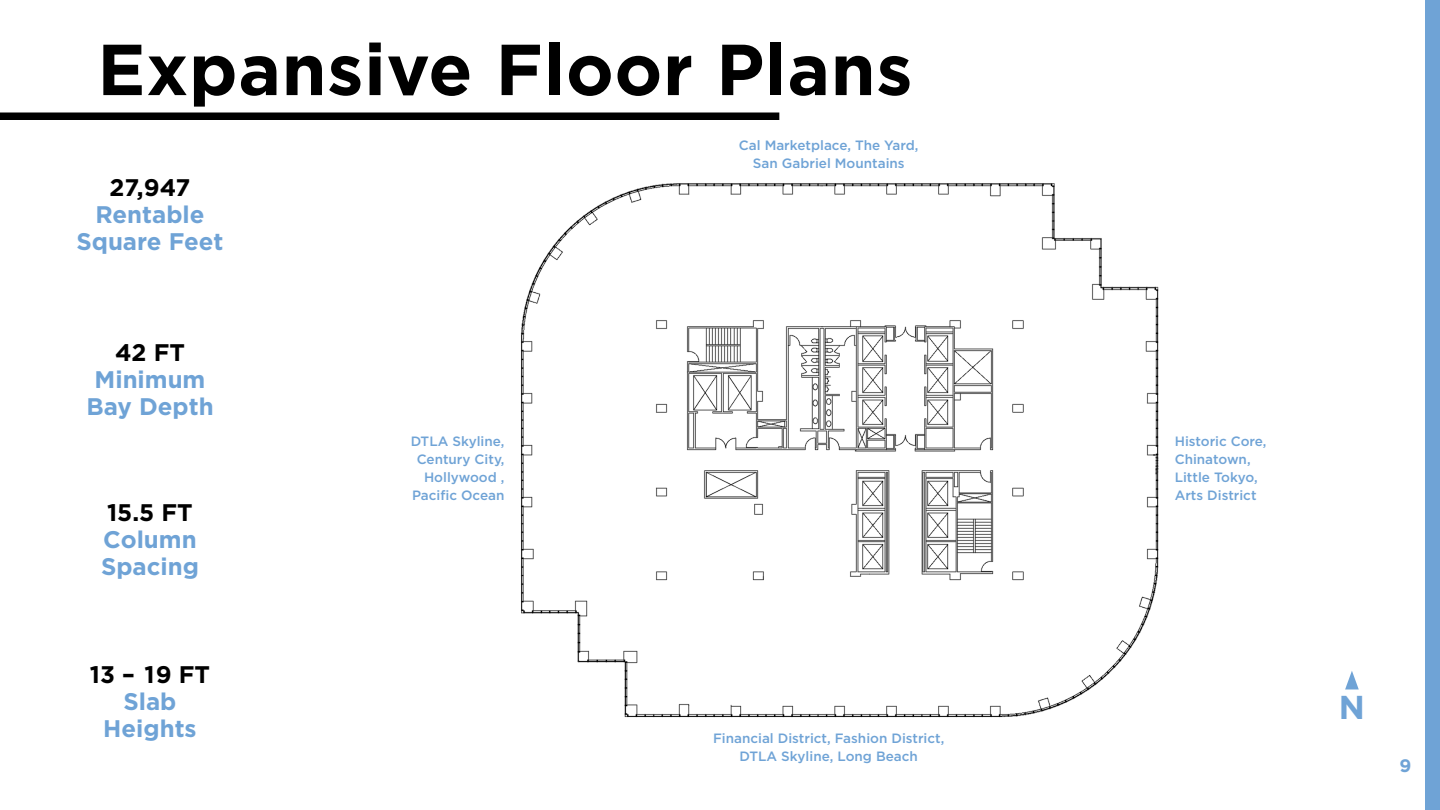
<style>
.page{position:relative;width:1440px;height:810px;background:#fff}
.page>*{position:absolute;margin:0;border:0;box-sizing:border-box;transform-origin:0 0}
.t1{font:700 72px "Gotham";letter-spacing:.01em;color:#000}
.t2{font:700 33.08px "Gotham";color:#6fa3d6}
.t3{font:700 24px/27px "Gotham";color:#6fa3d6;text-align:center}
.t4{font:700 24px "Gotham";color:#000}
.t5{font:700 18px "Gotham";color:#6fa3d6}
.t6{font:500 13.5px/18px "Gotham";color:#6fa3d6;text-align:center}
</style>
<div class="page">
<div style="left:0;top:112px;width:779px;height:8px;background:#000"></div>
<img style="left:520px;top:183px;width:639px;height:535px">
<div style="left:1425px;top:0;width:15px;height:810px;background:#6fa3d6"></div>
<svg style="left:1345px;top:671px;width:14px;height:18px"></svg>
<h1 class="t1" style="left:97px;top:22px;width:817px">Expansive Floor Plans</h1>
<h3 class="t4" style="left:110px;top:172px;width:82px">27,947</h3>
<h3 class="t3" style="left:76px;top:201px;width:149px">Rentable<br>Square Feet</h3>
<h3 class="t4" style="left:115px;top:337px;width:71px">42 FT</h3>
<h3 class="t3" style="left:86px;top:366px;width:129px">Minimum<br>Bay Depth</h3>
<h3 class="t4" style="left:107px;top:497px;width:87px">15.5 FT</h3>
<h3 class="t3" style="left:101px;top:526px;width:99px;text-align:left">Column<br>Spacing</h3>
<h3 class="t4" style="left:90px;top:659px;width:122px">13 – 19 FT</h3>
<h3 class="t3" style="left:103px;top:688px;width:95px">Slab<br>Heights</h3>
<p class="t6" style="left:739px;top:136px;width:181px">Cal Marketplace, The Yard,<br>San Gabriel Mountains</p>
<p class="t6" style="left:411px;top:432px;width:95px;text-align:right">DTLA Skyline,<br>Century City,<br>Hollywood ,<br>Pacific Ocean</p>
<p class="t6" style="left:1175px;top:432px;width:93px;text-align:left">Historic Core,<br>Chinatown,<br>Little Tokyo,<br>Arts District</p>
<p class="t6" style="left:713px;top:729px;width:233px">Financial District, Fashion District,<br>DTLA Skyline, Long Beach</p>
<h2 class="t2" style="left:1339px;top:685px;width:28px">N</h2>
<h3 class="t5" style="left:1399px;top:754px;width:13px">9</h3>
</div>
